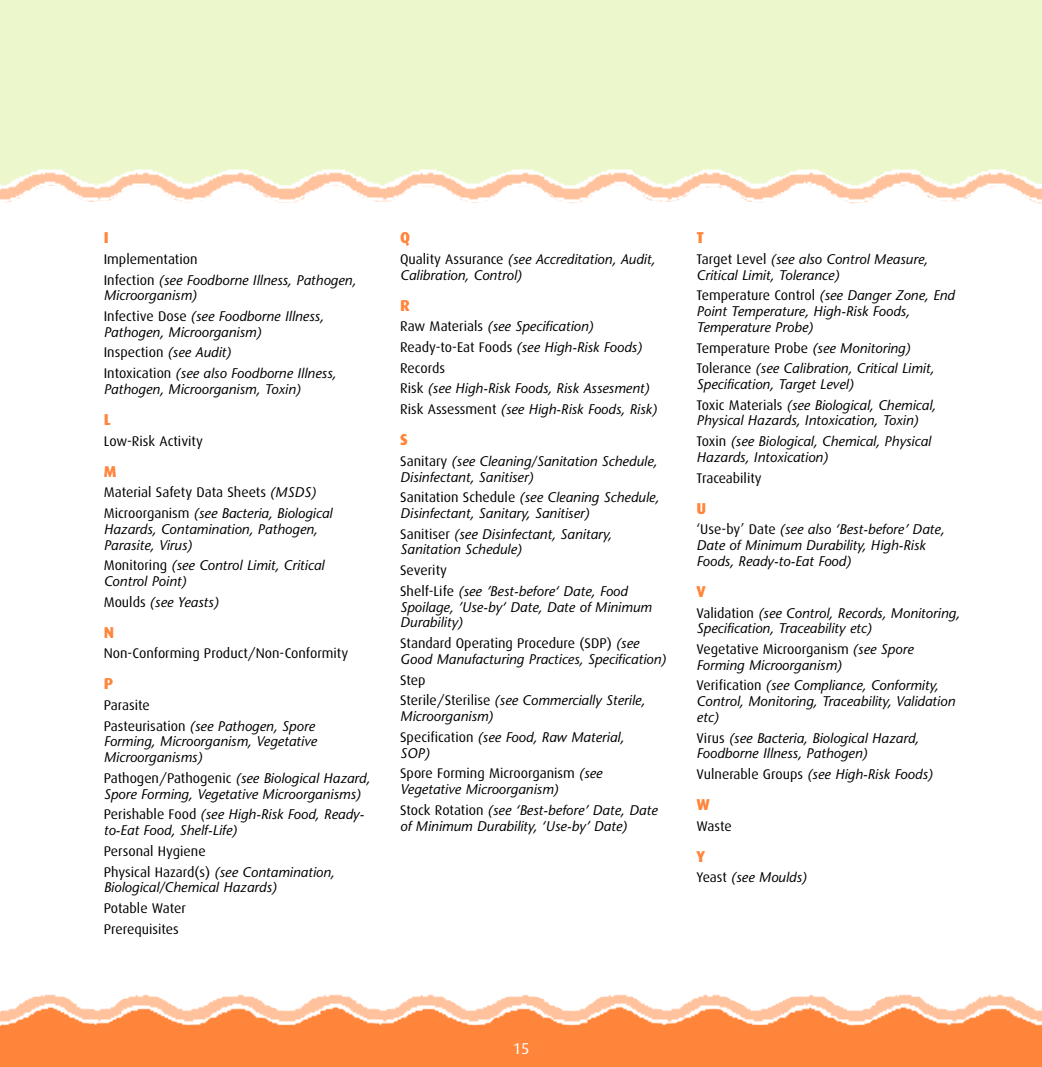
<style>
.page{position:relative;width:1042px;height:1067px;background:#fff}
.page>*{position:absolute;margin:0;border:0;box-sizing:border-box;transform-origin:0 0}
.t1{font:800 15.75px "Dax";color:#ff853a}
.t2{font:15.75px "Dax";color:#fff}
.t3{font:italic 14px/15.8px "Stone Sans";color:#000}
.t4{font:14px/20.7px "Dax";color:#000}
.s1{font-family:"Dax";font-style:normal}
.s2{font-family:"Stone Sans";font-style:italic}
</style>
<div class="page">
<svg style="left:0;top:0;width:1042px;height:204px;background:#eef4cc"></svg>
<svg style="left:0;top:994px;width:1042px;height:73px;background:#ffa269"></svg>
<p class="t1" style="left:104px;top:231px;width:6px">I</p>
<p class="t4" style="left:104px;top:249px;width:95px">Implementation</p>
<p class="t3" style="left:104px;top:273px;width:254px"><span class="s1">Infection</span> (see Foodborne Illness, Pathogen,<br>Microorganism)</p>
<p class="t3" style="left:104px;top:310px;width:222px"><span class="s1">Infective Dose</span> (see Foodborne Illness,<br>Pathogen, Microorganism)</p>
<p class="t4" style="left:104px;top:343px;width:129px">Inspection <span class="s2">(see Audit)</span></p>
<p class="t3" style="left:104px;top:367px;width:234px"><span class="s1">Intoxication</span> (see also Foodborne Illness,<br>Pathogen, Microorganism, Toxin)</p>
<p class="t1" style="left:104px;top:412px;width:9px">L</p>
<p class="t4" style="left:104px;top:431px;width:101px">Low-Risk Activity</p>
<p class="t1" style="left:104px;top:464px;width:14px">M</p>
<p class="t4" style="left:104px;top:483px;width:214px">Material Safety Data Sheets <span class="s2">(MSDS)</span></p>
<p class="t3" style="left:104px;top:507px;width:230px"><span class="s1">Microorganism</span> (see Bacteria, Biological<br>Hazards, Contamination, Pathogen,<br>Parasite, Virus)</p>
<p class="t3" style="left:104px;top:559px;width:222px"><span class="s1">Monitoring</span> (see Control Limit, Critical<br>Control Point)</p>
<p class="t3" style="left:104px;top:595px;width:116px"><span class="s1">Moulds</span> (see Yeasts)</p>
<p class="t1" style="left:104px;top:625px;width:12px">N</p>
<p class="t4" style="left:104px;top:644px;width:246px">Non-Conforming Product/Non-Conformity</p>
<p class="t1" style="left:104px;top:677px;width:11px">P</p>
<p class="t4" style="left:104px;top:695px;width:48px">Parasite</p>
<p class="t3" style="left:104px;top:719px;width:215px"><span class="s1">Pasteurisation</span> (see Pathogen, Spore<br>Forming, Microorganism, Vegetative<br>Microorganisms)</p>
<p class="t3" style="left:104px;top:771px;width:268px"><span class="s1">Pathogen/Pathogenic</span> (see Biological Hazard,<br>Spore Forming, Vegetative Microorganisms)</p>
<p class="t3" style="left:104px;top:808px;width:262px"><span class="s1">Perishable Food</span> (see High-Risk Food, Ready&shy;to-Eat Food, Shelf-Life)</p>
<p class="t4" style="left:104px;top:841px;width:103px">Personal Hygiene</p>
<p class="t3" style="left:104px;top:865px;width:233px"><span class="s1">Physical Hazard(s)</span> (see Contamination,<br>Biological/Chemical Hazards)</p>
<p class="t4" style="left:104px;top:898px;width:84px">Potable Water<br>Prerequisites</p>
<p class="t1" style="left:400px;top:231px;width:12px">Q</p>
<p class="t3" style="left:400px;top:252px;width:257px"><span class="s1">Quality Assurance</span> (see Accreditation, Audit,<br>Calibration, Control)</p>
<p class="t1" style="left:400px;top:298px;width:11px">R</p>
<p class="t3" style="left:400px;top:317px;width:243px;line-height:20.7px"><span class="s1">Raw Materials</span> (see Specification)<br><span class="s1">Ready-to-Eat Foods</span> (see High-Risk Foods)</p>
<p class="t4" style="left:400px;top:358px;width:46px">Records</p>
<p class="t3" style="left:400px;top:380px;width:258px;line-height:20.7px"><span class="s1">Risk</span> (see High-Risk Foods, Risk Assesment)<br><span class="s1">Risk Assessment</span> (see High-Risk Foods, Risk)</p>
<p class="t1" style="left:400px;top:432px;width:9px">S</p>
<p class="t3" style="left:400px;top:454px;width:259px"><span class="s1">Sanitary</span> (see Cleaning/Sanitation Schedule,<br>Disinfectant, Sanitiser)</p>
<p class="t3" style="left:400px;top:491px;width:261px"><span class="s1">Sanitation Schedule</span> (see Cleaning Schedule,<br>Disinfectant, Sanitary, Sanitiser)</p>
<p class="t3" style="left:400px;top:527px;width:213px"><span class="s1">Sanitiser</span> (see Disinfectant, Sanitary,<br>Sanitation Schedule)</p>
<p class="t4" style="left:400px;top:561px;width:48px">Severity</p>
<p class="t3" style="left:400px;top:584px;width:253px"><span class="s1">Shelf-Life</span> (see ’Best-before‘ Date, Food<br>Spoilage, ’Use-by‘ Date, Date of Minimum<br>Durability)</p>
<p class="t4" style="left:400px;top:634px;width:241px">Standard Operating Procedure (SDP) <span class="s2">(see</span></p>
<p class="t3" style="left:400px;top:652px;width:268px">Good Manufacturing Practices, Specification)</p>
<p class="t4" style="left:400px;top:670px;width:27px">Step</p>
<p class="t3" style="left:400px;top:694px;width:247px"><span class="s1">Sterile/Sterilise</span> (see Commercially Sterile,<br>Microorganism)</p>
<p class="t3" style="left:400px;top:730px;width:226px"><span class="s1">Specification</span> (see Food, Raw Material,<br>SOP)</p>
<p class="t4" style="left:400px;top:764px;width:204px">Spore Forming Microorganism <span class="s2">(see</span></p>
<p class="t3" style="left:400px;top:780px;width:259px;line-height:20.7px">Vegetative Microorganism)<br><span class="s1">Stock Rotation</span> (see ‘Best-before’ Date, Date</p>
<p class="t3" style="left:400px;top:819px;width:228px">of Minimum Durability, ‘Use-by’ Date)</p>
<p class="t1" style="left:696px;top:231px;width:9px">T</p>
<p class="t3" style="left:696px;top:252px;width:233px"><span class="s1">Target Level</span> (see also Control Measure,<br>Critical Limit, Tolerance)</p>
<p class="t4" style="left:696px;top:286px;width:260px">Temperature Control <span class="s2">(see Danger Zone, End</span></p>
<p class="t3" style="left:696px;top:305px;width:215px">Point Temperature, High-Risk Foods,<br>Temperature Probe)</p>
<p class="t4" style="left:696px;top:338px;width:215px">Temperature Probe <span class="s2">(see Monitoring)</span></p>
<p class="t3" style="left:696px;top:362px;width:239px"><span class="s1">Tolerance</span> (see Calibration, Critical Limit,<br>Specification, Target Level)</p>
<p class="t3" style="left:696px;top:398px;width:241px"><span class="s1">Toxic Materials</span> (see Biological, Chemical,<br>Physical Hazards, Intoxication, Toxin)</p>
<p class="t3" style="left:696px;top:435px;width:236px"><span class="s1">Toxin</span> (see Biological, Chemical, Physical<br>Hazards, Intoxication)</p>
<p class="t4" style="left:696px;top:468px;width:67px">Traceability</p>
<p class="t1" style="left:696px;top:501px;width:11px">U</p>
<p class="t3" style="left:696px;top:523px;width:249px"><span class="s1">‘Use-by’ Date</span> (see also ‘Best-before’ Date,<br>Date of Minimum Durability, High-Risk<br>Foods, Ready-to-Eat Food)</p>
<p class="t1" style="left:696px;top:584px;width:11px">V</p>
<p class="t3" style="left:696px;top:606px;width:265px"><span class="s1">Validation</span> (see Control, Records, Monitoring,<br>Specification, Traceability etc)</p>
<p class="t4" style="left:696px;top:639px;width:218px">Vegetative Microorganism <span class="s2">(see Spore</span></p>
<p class="t3" style="left:696px;top:656px;width:244px;line-height:20.7px">Forming Microorganism)<br><span class="s1">Verification</span> (see Compliance, Conformity,</p>
<p class="t3" style="left:696px;top:695px;width:260px">Control, Monitoring, Traceability, Validation etc)</p>
<p class="t3" style="left:696px;top:731px;width:224px"><span class="s1">Virus</span> (see Bacteria, Biological Hazard,<br>Foodborne Illness, Pathogen)</p>
<p class="t3" style="left:696px;top:768px;width:238px"><span class="s1">Vulnerable Groups</span> (see High-Risk Foods)</p>
<p class="t1" style="left:696px;top:797px;width:15px">W</p>
<p class="t4" style="left:696px;top:816px;width:37px">Waste</p>
<p class="t1" style="left:696px;top:849px;width:10px">Y</p>
<p class="t3" style="left:696px;top:871px;width:112px"><span class="s1">Yeast</span> (see Moulds)</p>
<p class="t2" style="left:513px;top:1042px;width:18px">15</p>
</div>
